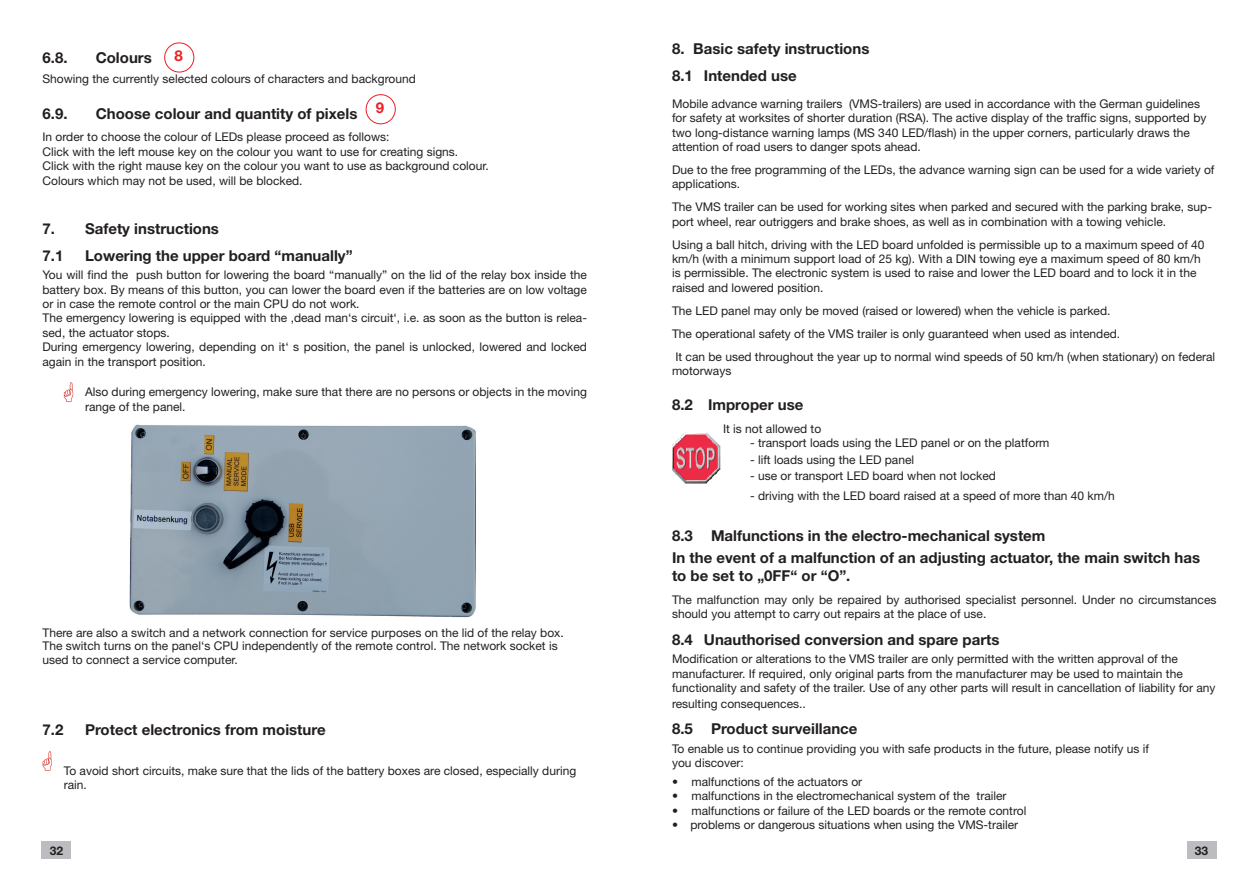
<style>
.page{position:relative;width:1259px;height:893px;background:#fff}
.page>*{position:absolute;margin:0;border:0;box-sizing:border-box;transform-origin:0 0}
.t1{font:700 15px/26.5px "Helvetica Neue";color:#231f20}
.t2{font:700 15px "Helvetica Neue LT";color:#231f20}
.t3{font:700 15px "Helvetica Neue LT";color:#ee1d23}
.t4{font:12px/14.4px "Helvetica Neue LT";color:#231f20}
.t5{font:700 12px "Helvetica Neue";color:#231f20}
</style>
<div class="page">
<div style="left:41px;top:842px;width:30px;height:17px;background:#bcbdc0"></div>
<div style="left:1186px;top:842px;width:30px;height:17px;background:#bcbdc0"></div>
<div style="left:164px;top:43px;width:30px;height:29px;border:1px solid #ee1d23;border-radius:50%"></div>
<div style="left:366px;top:94px;width:30px;height:30px;border:1px solid #ee1d23;border-radius:50%"></div>
<svg style="left:64px;top:382px;width:9px;height:20px"></svg>
<img style="left:129px;top:424px;width:347px;height:194px">
<svg style="left:43px;top:751px;width:9px;height:20px"></svg>
<img style="left:672px;top:433px;width:49px;height:51px">
<p class="t2" style="left:43px;top:49px;width:27px">6.8.</p>
<p class="t2" style="left:96px;top:49px;width:58px">Colours</p>
<p class="t3" style="left:174px;top:46px;width:10px">8</p>
<p class="t4" style="left:43px;top:71px;width:375px">Showing the currently selected colours of characters and background</p>
<p class="t1" style="left:43px;top:100px;width:27px">6.9.</p>
<p class="t1" style="left:96px;top:100px;width:290px">Choose colour and quantity of pixels <sup>9</sup></p>
<p class="t4" style="left:43px;top:130px;width:448px">In order to choose the colour of LEDs please proceed as follows:<br>Click with the left mouse key on the colour you want to use for creating signs.<br>Click with the right mause key on the colour you want to use as background colour.<br>Colours which may not be used, will be blocked.</p>
<p class="t1" style="left:43px;top:215px;width:178px">7. Safety instructions<br>7.1</p>
<p class="t1" style="left:85px;top:242px;width:269px">Lowering the upper board “manually”</p>
<p class="t4" style="left:43px;top:268px;width:546px">You will find the push button for lowering the board “manually” on the lid of the relay box inside the battery box. By means of this button, you can lower the board even if the batteries are on low voltage or in case the remote control or the main CPU do not work.<br>The emergency lowering is equipped with the ‚dead man‘s circuit‘, i.e. as soon as the button is relea&shy;sed, the actuator stops.<br>During emergency lowering, depending on it‘ s position, the panel is unlocked, lowered and locked again in the transport position.</p>
<p class="t4" style="left:85px;top:384px;width:503px;line-height:15px">Also during emergency lowering, make sure that there are no persons or objects in the moving range of the panel.</p>
<p class="t4" style="left:43px;top:625px;width:523px;line-height:13.6px">There are also a switch and a network connection for service purposes on the lid of the relay box.<br>The switch turns on the panel‘s CPU independently of the remote control. The network socket is used to connect a service computer.</p>
<p class="t2" style="left:43px;top:720px;width:22px">7.2</p>
<p class="t2" style="left:85px;top:720px;width:242px">Protect electronics from moisture</p>
<p class="t4" style="left:64px;top:763px;width:514px">To avoid short circuits, make sure that the lids of the battery boxes are closed, especially during rain.</p>
<p class="t2" style="left:672px;top:40px;width:199px">8. Basic safety instructions</p>
<p class="t1" style="left:672px;top:62px;width:126px">8.1 Intended use</p>
<p class="t4" style="left:672px;top:96px;width:536px">Mobile advance warning trailers (VMS-trailers) are used in accordance with the German guidelines for safety at worksites of shorter duration (RSA). The active display of the traffic signs, supported by two long-distance warning lamps (MS 340 LED/flash) in the upper corners, particularly draws the attention of road users to danger spots ahead.</p>
<p class="t4" style="left:672px;top:162px;width:544px">Due to the free programming of the LEDs, the advance warning sign can be used for a wide variety of applications.</p>
<p class="t4" style="left:672px;top:200px;width:541px">The VMS trailer can be used for working sites when parked and secured with the parking brake, sup&shy;port wheel, rear outriggers and brake shoes, as well as in combination with a towing vehicle.</p>
<p class="t4" style="left:672px;top:237px;width:534px">Using a ball hitch, driving with the LED board unfolded is permissible up to a maximum speed of 40 km/h (with a minimum support load of 25 kg). With a DIN towing eye a maximum speed of 80 km/h is permissible. The electronic system is used to raise and lower the LED board and to lock it in the raised and lowered position.</p>
<p class="t4" style="left:672px;top:299px;width:545px;line-height:23px">The LED panel may only be moved (raised or lowered) when the vehicle is parked.<br>The operational safety of the VMS trailer is only guaranteed when used as intended.<br>It can be used throughout the year up to normal wind speeds of 50 km/h (when stationary) on federal</p>
<p class="t4" style="left:672px;top:363px;width:61px">motorways</p>
<p class="t1" style="left:672px;top:391px;width:133px">8.2 Improper use</p>
<p class="t4" style="left:723px;top:421px;width:100px">It is not allowed to</p>
<p class="t4" style="left:750px;top:436px;width:301px">- transport loads using the LED panel or on the platform</p>
<p class="t4" style="left:750px;top:452px;width:166px">- lift loads using the LED panel</p>
<p class="t4" style="left:750px;top:469px;width:247px">- use or transport LED board when not locked</p>
<p class="t4" style="left:750px;top:489px;width:366px">- driving with the LED board raised at a speed of more than 40 km/h</p>
<p class="t1" style="left:672px;top:524px;width:530px;line-height:22.2px">8.3 Malfunctions in the electro-mechanical system<br>In the event of a malfunction of an adjusting actuator, the main switch has</p>
<p class="t1" style="left:672px;top:562px;width:180px">to be set to „0FF“ or “O”.</p>
<p class="t4" style="left:672px;top:592px;width:546px">The malfunction may only be repaired by authorised specialist personnel. Under no circumstances should you attempt to carry out repairs at the place of use.</p>
<p class="t2" style="left:672px;top:630px;width:329px">8.4 Unauthorised conversion and spare parts</p>
<p class="t4" style="left:672px;top:652px;width:545px">Modification or alterations to the VMS trailer are only permitted with the written approval of the manufacturer. If required, only original parts from the manufacturer may be used to maintain the functionality and safety of the trailer. Use of any other parts will result in cancellation of liability for any resulting consequences..</p>
<p class="t2" style="left:672px;top:719px;width:187px">8.5 Product surveillance</p>
<p class="t4" style="left:672px;top:741px;width:478px">To enable us to continue providing you with safe products in the future, please notify us if you discover:</p>
<p class="t4" style="left:672px;top:774px;width:192px">• malfunctions of the actuators or</p>
<p class="t4" style="left:672px;top:788px;width:336px">• malfunctions in the electromechanical system of the trailer</p>
<p class="t4" style="left:672px;top:803px;width:356px">• malfunctions or failure of the LED boards or the remote control</p>
<p class="t4" style="left:672px;top:817px;width:348px">• problems or dangerous situations when using the VMS-trailer</p>
<p class="t5" style="left:50px;top:843px;width:15px">32</p>
<p class="t5" style="left:1195px;top:843px;width:15px">33</p>
</div>
